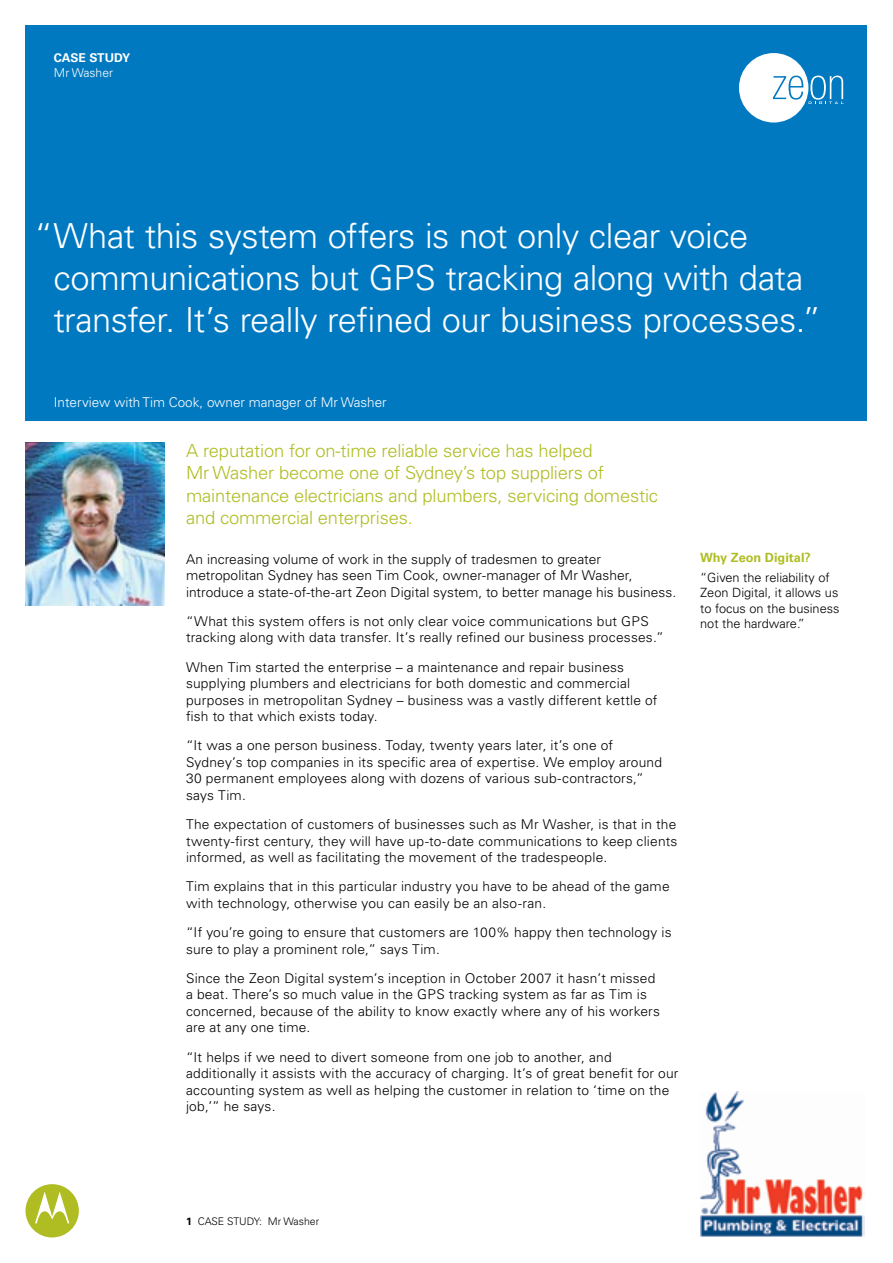
<style>
.page{position:relative;width:893px;height:1263px;background:#fff}
.page>*{position:absolute;margin:0;border:0;box-sizing:border-box;transform-origin:0 0}
.t1{font:300 34.5px/42px "Univers LT";letter-spacing:-.015em;color:#fff}
.t2{font:300 18px/22.5px "Univers LT";letter-spacing:-.01em;color:#afbd22}
.t3{font:300 13.5px/16.5px "Univers LT";letter-spacing:.015em;color:#000}
.t4{font:300 13.5px "Univers LT";color:#fff}
.t5{font:300 12.75px/15.3px "Univers LT";color:#000}
.t6{font:700 12.75px "Univers LT";color:#afbd22}
.t7{font:700 12.15px "Univers LT";color:#fff}
.t8{font:300 12.15px "Univers LT";color:#fff}
.t9{font:300 10.5px "Univers LT";color:#000}
.s1{font-weight:700}
</style>
<div class="page">
<div style="left:26px;top:1184px;width:53px;height:53px;background:#afbd22;border-radius:50%"></div>
<svg style="left:35px;top:1192px;width:34px;height:31px"></svg>
<div style="left:26px;top:26px;width:841px;height:395px;background:#0079c1"></div>
<img style="left:26px;top:442px;width:139px;height:164px">
<img style="left:700px;top:1091px;width:164px;height:146px">
<div style="left:739px;top:53px;width:69px;height:70px;background:#fff;border-radius:50%"></div>
<svg style="left:773px;top:76px;width:30px;height:24px"></svg>
<svg style="left:809px;top:76px;width:35px;height:28px"></svg>
<p class="t7" style="left:54px;top:51px;width:78px">CASE STUDY</p>
<p class="t8" style="left:54px;top:65px;width:61px">Mr Washer</p>
<h1 class="t1" style="left:53px;top:215px;width:769px;text-indent:-19px">“What this system offers is not only clear voice communications but GPS tracking along with data transfer. It’s really refined our business processes.”</h1>
<p class="t4" style="left:54px;top:394px;width:334px">Interview with Tim Cook, owner manager of Mr Washer</p>
<h2 class="t2" style="left:186px;top:439px;width:474px">A reputation for on-time reliable service has helped<br>Mr Washer become one of Sydney’s top suppliers of maintenance electricians and plumbers, servicing domestic and commercial enterprises.</h2>
<p class="t3" style="left:186px;top:550px;width:492px">An increasing volume of work in the supply of tradesmen to greater metropolitan Sydney has seen Tim Cook, owner-manager of Mr Washer, introduce a state-of-the-art Zeon Digital system, to better manage his business.</p>
<p class="t3" style="left:186px;top:613px;width:479px">“What this system offers is not only clear voice communications but GPS tracking along with data transfer. It’s really refined our business processes.”</p>
<p class="t3" style="left:186px;top:658px;width:473px">When Tim started the enterprise – a maintenance and repair business supplying plumbers and electricians for both domestic and commercial purposes in metropolitan Sydney – business was a vastly different kettle of fish to that which exists today.</p>
<p class="t3" style="left:186px;top:737px;width:478px">“It was a one person business. Today, twenty years later, it’s one of Sydney’s top companies in its specific area of expertise. We employ around 30 permanent employees along with dozens of various sub-contractors,” says Tim.</p>
<p class="t3" style="left:186px;top:816px;width:493px;text-align:justify">The expectation of customers of businesses such as Mr Washer, is that in the twenty-first century, they will have up-to-date communications to keep clients informed, as well as facilitating the movement of the tradespeople.</p>
<p class="t3" style="left:186px;top:878px;width:485px">Tim explains that in this particular industry you have to be ahead of the game with technology, otherwise you can easily be an also-ran.</p>
<p class="t3" style="left:186px;top:924px;width:487px">“If you’re going to ensure that customers are 100% happy then technology is sure to play a prominent role,” says Tim.</p>
<p class="t3" style="left:186px;top:970px;width:475px">Since the Zeon Digital system’s inception in October 2007 it hasn’t missed a beat. There’s so much value in the GPS tracking system as far as Tim is concerned, because of the ability to know exactly where any of his workers are at any one time.</p>
<p class="t3" style="left:186px;top:1048px;width:494px">“It helps if we need to divert someone from one job to another, and additionally it assists with the accuracy of charging. It’s of great benefit for our accounting system as well as helping the customer in relation to ‘time on the job,’” he says.</p>
<p class="t6" style="left:700px;top:550px;width:112px">Why Zeon Digital?</p>
<p class="t5" style="left:700px;top:570px;width:141px">“Given the reliability of<br>Zeon Digital, it allows us to focus on the business not the hardware.”</p>
<p class="t9" style="left:186px;top:1214px;width:135px"><span class="s1">1</span> CASE STUDY: Mr Washer</p>
</div>
